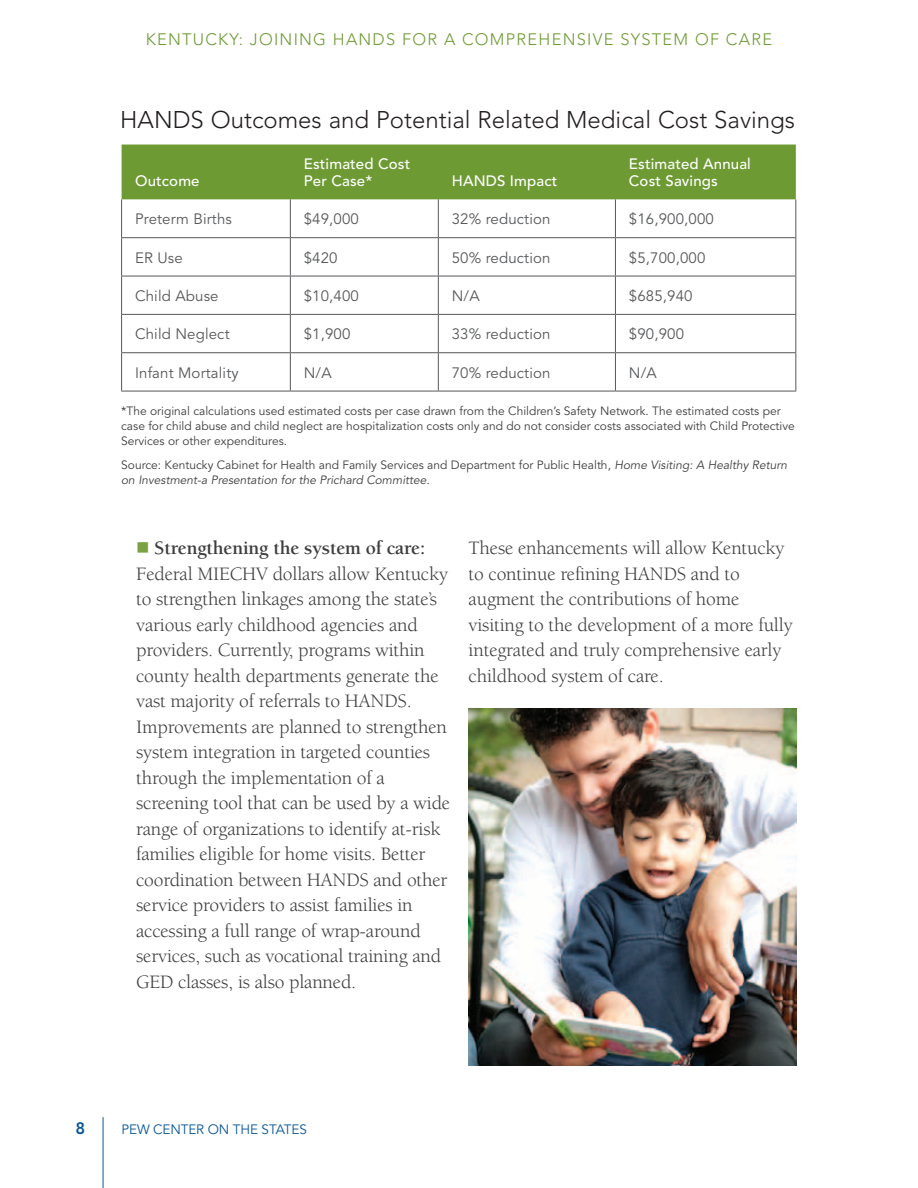
<style>
.page{position:relative;width:918px;height:1188px;background:#fff}
.page>*{position:absolute;margin:0;border:0;box-sizing:border-box;transform-origin:0 0}
.t1{font:300 24px "Avenir LT Std";color:#231f20}
.t2{font:19.5px/25.5px "Berkeley Std";letter-spacing:-.01em;color:#3e3e3f}
.t3{font:300 16.5px "Avenir LT Std";letter-spacing:.075em;color:#6e9a34}
.t4{font:800 16.5px "Avenir LT Std";color:#0c5896}
.t5{font:15px "Avenir LT Std";letter-spacing:.01em;color:#57585a}
.t6{font:500 15px/16.5px "Avenir LT Std";letter-spacing:.01em;color:#fff}
.t7{font:13.5px "Avenir LT Std";letter-spacing:-.01em;color:#0c5896}
.t8{font:12px/15px "Avenir LT Std";color:#3e3e3f}
.s1{font-style:italic}
.s2{color:#7aa142}
.s3{font-weight:700}
</style>
<div class="page">
<hr style="left:103px;top:1117px;width:1px;height:71px;background:#0c5896">
<div style="left:122px;top:145px;width:674px;height:54px;background:#6e9a34"></div>
<hr style="left:121px;top:199px;width:1px;height:38px;background:#57585a">
<hr style="left:290px;top:199px;width:1px;height:38px;background:#57585a">
<hr style="left:438px;top:199px;width:1px;height:38px;background:#57585a">
<hr style="left:615px;top:199px;width:1px;height:38px;background:#57585a">
<hr style="left:795px;top:199px;width:1px;height:38px;background:#57585a">
<hr style="left:121px;top:237px;width:169px;height:1px;background:#57585a">
<hr style="left:121px;top:238px;width:1px;height:38px;background:#57585a">
<hr style="left:290px;top:237px;width:148px;height:1px;background:#57585a">
<hr style="left:290px;top:238px;width:1px;height:38px;background:#57585a">
<hr style="left:438px;top:237px;width:177px;height:1px;background:#57585a">
<hr style="left:438px;top:238px;width:1px;height:38px;background:#57585a">
<hr style="left:615px;top:237px;width:181px;height:1px;background:#57585a">
<hr style="left:615px;top:238px;width:1px;height:38px;background:#57585a">
<hr style="left:795px;top:238px;width:1px;height:38px;background:#57585a">
<hr style="left:121px;top:276px;width:169px;height:1px;background:#57585a">
<hr style="left:121px;top:276px;width:1px;height:38px;background:#57585a">
<hr style="left:290px;top:276px;width:148px;height:1px;background:#57585a">
<hr style="left:290px;top:276px;width:1px;height:38px;background:#57585a">
<hr style="left:438px;top:276px;width:177px;height:1px;background:#57585a">
<hr style="left:438px;top:276px;width:1px;height:38px;background:#57585a">
<hr style="left:615px;top:276px;width:181px;height:1px;background:#57585a">
<hr style="left:615px;top:276px;width:1px;height:38px;background:#57585a">
<hr style="left:795px;top:276px;width:1px;height:38px;background:#57585a">
<hr style="left:121px;top:314px;width:169px;height:1px;background:#57585a">
<hr style="left:121px;top:315px;width:1px;height:37px;background:#57585a">
<hr style="left:290px;top:314px;width:148px;height:1px;background:#57585a">
<hr style="left:290px;top:315px;width:1px;height:37px;background:#57585a">
<hr style="left:438px;top:314px;width:177px;height:1px;background:#57585a">
<hr style="left:438px;top:315px;width:1px;height:37px;background:#57585a">
<hr style="left:615px;top:314px;width:181px;height:1px;background:#57585a">
<hr style="left:615px;top:315px;width:1px;height:37px;background:#57585a">
<hr style="left:795px;top:315px;width:1px;height:37px;background:#57585a">
<hr style="left:121px;top:352px;width:169px;height:1px;background:#57585a">
<hr style="left:121px;top:353px;width:1px;height:38px;background:#57585a">
<hr style="left:290px;top:352px;width:148px;height:1px;background:#57585a">
<hr style="left:290px;top:353px;width:1px;height:38px;background:#57585a">
<hr style="left:438px;top:352px;width:177px;height:1px;background:#57585a">
<hr style="left:438px;top:353px;width:1px;height:38px;background:#57585a">
<hr style="left:615px;top:352px;width:181px;height:1px;background:#57585a">
<hr style="left:615px;top:353px;width:1px;height:38px;background:#57585a">
<hr style="left:795px;top:353px;width:1px;height:38px;background:#57585a">
<hr style="left:121px;top:391px;width:169px;height:1px;background:#57585a">
<hr style="left:290px;top:391px;width:148px;height:1px;background:#57585a">
<hr style="left:438px;top:391px;width:177px;height:1px;background:#57585a">
<hr style="left:615px;top:391px;width:181px;height:1px;background:#57585a">
<img style="left:469px;top:708px;width:327px;height:357px">
<p class="t3" style="left:146px;top:30px;width:628px">KENTUCKY: JOIN ING HANDS FOR A COMPREH ENSIVE SYSTEM OF CARE</p>
<p class="t1" style="left:120px;top:105px;width:676px">HANDS OUTCOMES AND POTENTIAL RELATED M EDICAL COST SAVINGS</p>
<p class="t6" style="left:135px;top:173px;width:66px">Outcome</p>
<p class="t6" style="left:304px;top:156px;width:108px">Estimated Cost<br>Per Case*</p>
<p class="t6" style="left:452px;top:173px;width:107px">HANDS Impact</p>
<p class="t6" style="left:629px;top:156px;width:123px">Estimated Annual<br>Cost Savings</p>
<p class="t5" style="left:135px;top:210px;width:98px">Preterm Births</p>
<p class="t5" style="left:304px;top:210px;width:57px">$49,000</p>
<p class="t5" style="left:452px;top:210px;width:100px">32% reduction</p>
<p class="t5" style="left:629px;top:210px;width:86px">$16,900,000</p>
<p class="t5" style="left:135px;top:249px;width:49px">ER Use</p>
<p class="t5" style="left:304px;top:249px;width:35px">$420</p>
<p class="t5" style="left:452px;top:249px;width:100px">50% reduction</p>
<p class="t5" style="left:629px;top:249px;width:78px">$5,700,000</p>
<p class="t5" style="left:135px;top:287px;width:85px">Child Abuse</p>
<p class="t5" style="left:304px;top:287px;width:57px">$10,400</p>
<p class="t5" style="left:452px;top:287px;width:29px">N/A</p>
<p class="t5" style="left:629px;top:287px;width:65px">$685,940</p>
<p class="t5" style="left:135px;top:325px;width:96px">Child Neglect</p>
<p class="t5" style="left:304px;top:325px;width:48px">$1,900</p>
<p class="t5" style="left:452px;top:325px;width:100px">33% reduction</p>
<p class="t5" style="left:629px;top:325px;width:57px">$90,900</p>
<p class="t5" style="left:135px;top:364px;width:105px">I nfant M ortality</p>
<p class="t5" style="left:304px;top:364px;width:29px">N/A</p>
<p class="t5" style="left:452px;top:364px;width:100px">70% reduction</p>
<p class="t5" style="left:629px;top:364px;width:29px">N/A</p>
<p class="t8" style="left:121px;top:404px;width:675px">*The original calculations used estimated costs per case drawn from the Children’s Safety N etwork. The estimated costs per case for child abuse and child neglect are hospitalization costs only and do not consider costs associated with Child Protective<br>Services or other expenditures.</p>
<p class="t8" style="left:121px;top:458px;width:668px">Source: Kentucky Cabinet for H ealth and Family Services and Department for Public H ealth, <span class="s1">Home Visiting: A Healthy Return on Investment-a Presentation for the Prichard Committee.</span></p>
<p class="t2" style="left:136px;top:536px;width:316px"><span class="s2">■</span> <span class="s3">Strengthening the system of care:<br></span>Federal MIECHV dollars allow Kentucky to strengthen linkages among the state’s various early childhood agencies and providers. Currently, programs within county health departments generate the vast majority of referrals to HANDS.<br>Improvements are planned to strengthen system integration in targeted counties through the implementation of a screening tool that can be used by a wide range of organizations to identify at-risk families eligible for home visits. Better coordination between HANDS and other service providers to assist families in accessing a full range of wrap-around services, such as vocational training and GED classes, is also planned.</p>
<p class="t2" style="left:469px;top:536px;width:326px">These enhancements will allow Kentucky to continue refining HANDS and to augment the contributions of home visiting to the development of a more fully integrated and truly comprehensive early childhood system of care.</p>
<p class="t4" style="left:76px;top:1119px;width:11px">8</p>
<p class="t7" style="left:122px;top:1122px;width:185px">Pew Center on the States</p>
</div>
